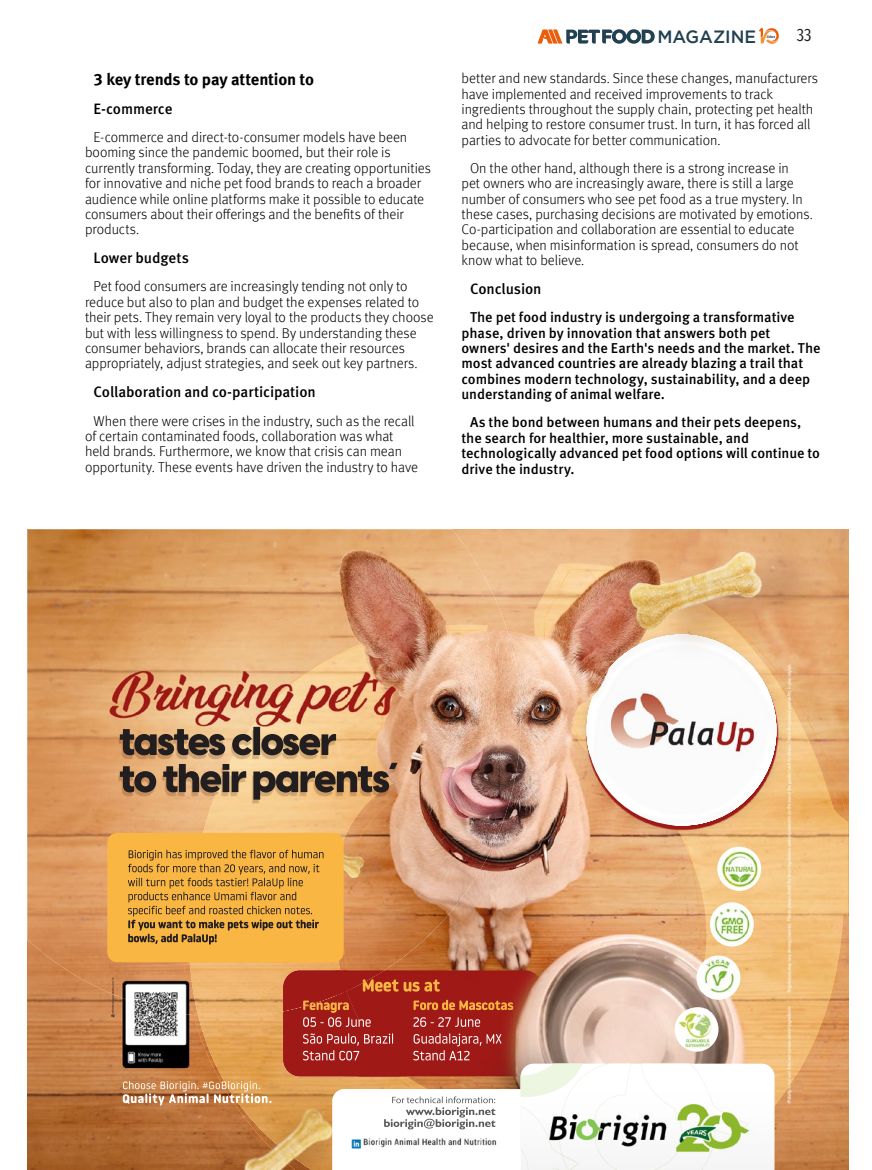
<style>
.page{position:relative;width:872px;height:1170px;background:#fff}
.page>*{position:absolute;margin:0;border:0;box-sizing:border-box;transform-origin:0 0}
.t1{font:18px "Fira Sans Compressed";color:#231e1e}
.t2{font:500 17.7px "Gotham";color:#214051}
.t3{font:700 16.5px "Meta Pro";letter-spacing:-.015em;color:#000}
.t4{font:500 15px "Meta Pro";letter-spacing:-.005em;color:#000}
.t5{font:300 14.25px/15.5px "Meta Pro";letter-spacing:-.005em;color:#000}
.t6{font:500 14.25px/15.5px "Meta Pro";letter-spacing:-.005em;color:#000}
.t7{font:italic 600 3.75px "Fira Sans";color:#214051}
</style>
<div class="page">
<svg style="left:758px;top:28px;width:21px;height:16px"></svg>
<svg style="left:537px;top:29px;width:117px;height:15px"></svg>
<img style="left:28px;top:529px;width:820px;height:640px">
<img style="left:189px;top:570px;width:659px;height:599px">
<img style="left:586px;top:634px;width:190px;height:191px">
<img style="left:674px;top:1007px;width:44px;height:44px;border-radius:22px">
<img style="left:696px;top:955px;width:44px;height:44px;border-radius:22px">
<img style="left:710px;top:902px;width:44px;height:44px;border-radius:22px">
<img style="left:717px;top:846px;width:44px;height:44px;border-radius:22px">
<img style="left:407px;top:970px;width:135px;height:106px">
<img style="left:283px;top:1016px;width:124px;height:60px">
<img style="left:28px;top:529px;width:493px;height:487px">
<img style="left:182px;top:630px;width:316px;height:386px">
<img style="left:189px;top:630px;width:298px;height:386px">
<img style="left:352px;top:970px;width:32px;height:41px">
<img style="left:346px;top:970px;width:5px;height:41px">
<img style="left:283px;top:970px;width:63px;height:41px">
<img style="left:107px;top:832px;width:237px;height:130px">
<img style="left:332px;top:1088px;width:188px;height:81px">
<img style="left:520px;top:1063px;width:254px;height:106px">
<img style="left:559px;top:1063px;width:188px;height:106px">
<img style="left:520px;top:1063px;width:62px;height:34px">
<img style="left:520px;top:1106px;width:58px;height:63px">
<img style="left:562px;top:1155px;width:16px;height:14px">
<p class="t3" style="left:94px;top:66px;width:222px">3 key trends to pay attention to</p>
<p class="t4" style="left:94px;top:97px;width:80px">E-commerce</p>
<p class="t5" style="left:85px;top:129px;width:347px;text-indent:9px">E-commerce and direct-to-consumer models have been booming since the pandemic boomed, but their role is currently transforming. Today, they are creating opportunities for innovative and niche pet food brands to reach a broader audience while online platforms make it possible to educate consumers about their offerings and the benefits of their products.</p>
<p class="t4" style="left:94px;top:246px;width:97px">Lower budgets</p>
<p class="t5" style="left:85px;top:278px;width:350px;text-indent:9px">Pet food consumers are increasingly tending not only to reduce but also to plan and budget the expenses related to their pets. They remain very loyal to the products they choose but with less willingness to spend. By understanding these consumer behaviors, brands can allocate their resources appropriately, adjust strategies, and seek out key partners.</p>
<p class="t4" style="left:94px;top:380px;width:224px">Collaboration and co-participation</p>
<p class="t5" style="left:85px;top:412px;width:335px;text-indent:9px">When there were crises in the industry, such as the recall of certain contaminated foods, collaboration was what held brands. Furthermore, we know that crisis can mean opportunity. These events have driven the industry to have</p>
<p class="t2" style="left:657px;top:26px;width:100px">MAGAZINE</p>
<p class="t7" style="left:767px;top:33px;width:10px">Años</p>
<p class="t1" style="left:797px;top:21px;width:16px">33</p>
<p class="t5" style="left:461px;top:70px;width:358px">better and new standards. Since these changes, manufacturers have implemented and received improvements to track ingredients throughout the supply chain, protecting pet health and helping to restore consumer trust. In turn, it has forced all parties to advocate for better communication.</p>
<p class="t5" style="left:461px;top:159px;width:353px;text-indent:9px">On the other hand, although there is a strong increase in<br>pet owners who are increasingly aware, there is still a large number of consumers who see pet food as a true mystery. In these cases, purchasing decisions are motivated by emotions.<br>Co-participation and collaboration are essential to educate because, when misinformation is spread, consumers do not know what to believe.</p>
<p class="t4" style="left:470px;top:277px;width:73px">Conclusion</p>
<p class="t6" style="left:461px;top:309px;width:361px;text-indent:9px">The pet food industry is undergoing a transformative phase, driven by innovation that answers both pet owners' desires and the Earth's needs and the market. The most advanced countries are already blazing a trail that combines modern technology, sustainability, and a deep understanding of animal welfare.</p>
<p class="t6" style="left:461px;top:414px;width:360px;text-indent:9px">As the bond between humans and their pets deepens, the search for healthier, more sustainable, and technologically advanced pet food options will continue to drive the industry.</p>
</div>
